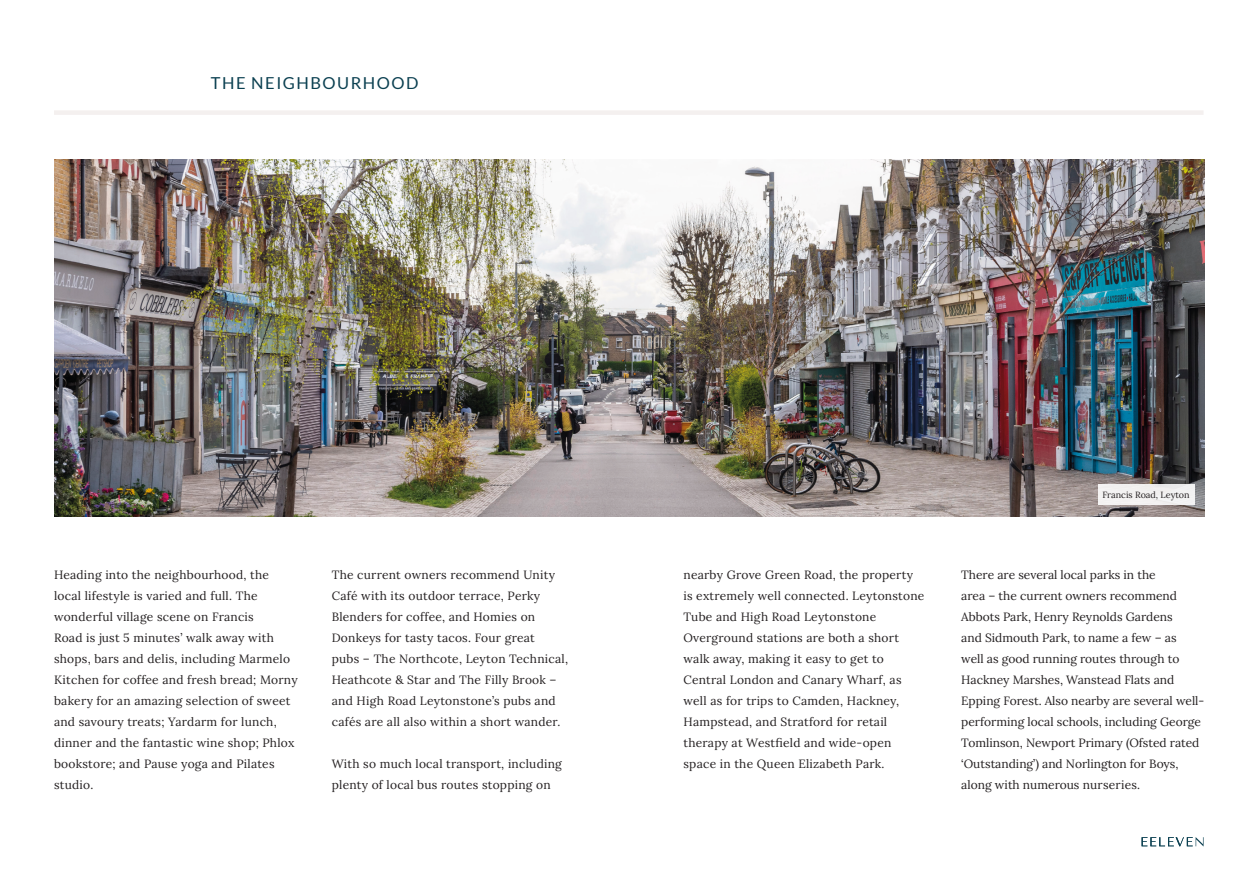
<style>
.page{position:relative;width:1259px;height:893px;background:#fff}
.page>*{position:absolute;margin:0;border:0;box-sizing:border-box;transform-origin:0 0}
.t1{font:16.5px "Lato";letter-spacing:.09em;color:#0b4051}
.Body_copy_no_indent{font:12px/21px "Lora";letter-spacing:.02em;color:#231f20}
.Body_copy_no_indent-2{font:12px/21px "Lora";color:#231f20}
.Body_copy_no_indent-3{font:9px "Lora";color:#231f20}
</style>
<div class="page">
<svg style="left:1141px;top:837px;width:62px;height:9px"></svg>
<div style="left:54px;top:110px;width:1149px;height:5px;background:#f4f0ef"></div>
<img style="left:54px;top:159px;width:1151px;height:357px">
<div style="left:1098px;top:484px;width:96px;height:21px;background:#f2f1f1"></div>
<h1 class="t1" style="left:211px;top:73px;width:209px">THE NEIGHBOURHOOD</h1>
<p class="Body_copy_no_indent" style="left:54px;top:563px;width:245px">Heading into the neighbourhood, the local lifestyle is varied and full. The wonderful village scene on Francis<br>Road is just 5 minutes’ walk away with shops, bars and delis, including Marmelo Kitchen for coffee and fresh bread; Morny bakery for an amazing selection of sweet and savoury treats; Yardarm for lunch, dinner and the fantastic wine shop; Phlox bookstore; and Pause yoga and Pilates studio.</p>
<p class="Body_copy_no_indent" style="left:332px;top:563px;width:238px">The current owners recommend Unity Café with its outdoor terrace, Perky Blenders for coffee, and Homies on Donkeys for tasty tacos. Four great<br>pubs – The Northcote, Leyton Technical, Heathcote &amp; Star and The Filly Brook – and High Road Leytonstone’s pubs and cafés are all also within a short wander.</p>
<p class="Body_copy_no_indent" style="left:332px;top:752px;width:232px">With so much local transport, including plenty of local bus routes stopping on</p>
<p class="Body_copy_no_indent-3" style="left:1102px;top:488px;width:89px">Francis Road, Leyton</p>
<p class="Body_copy_no_indent" style="left:683px;top:563px;width:242px">nearby Grove Green Road, the property is extremely well connected. Leytonstone Tube and High Road Leytonstone Overground stations are both a short walk away, making it easy to get to Central London and Canary Wharf, as well as for trips to Camden, Hackney, Hampstead, and Stratford for retail therapy at Westfield and wide-open space in the Queen Elizabeth Park.</p>
<p class="Body_copy_no_indent-2" style="left:961px;top:563px;width:245px">There are several local parks in the<br>area – the current owners recommend Abbots Park, Henry Reynolds Gardens<br>and Sidmouth Park, to name a few – as<br>well as good running routes through to Hackney Marshes, Wanstead Flats and Epping Forest. Also nearby are several well&shy;performing local schools, including George Tomlinson, Newport Primary (Ofsted rated ‘Outstanding’) and Norlington for Boys, along with numerous nurseries.</p>
</div>
